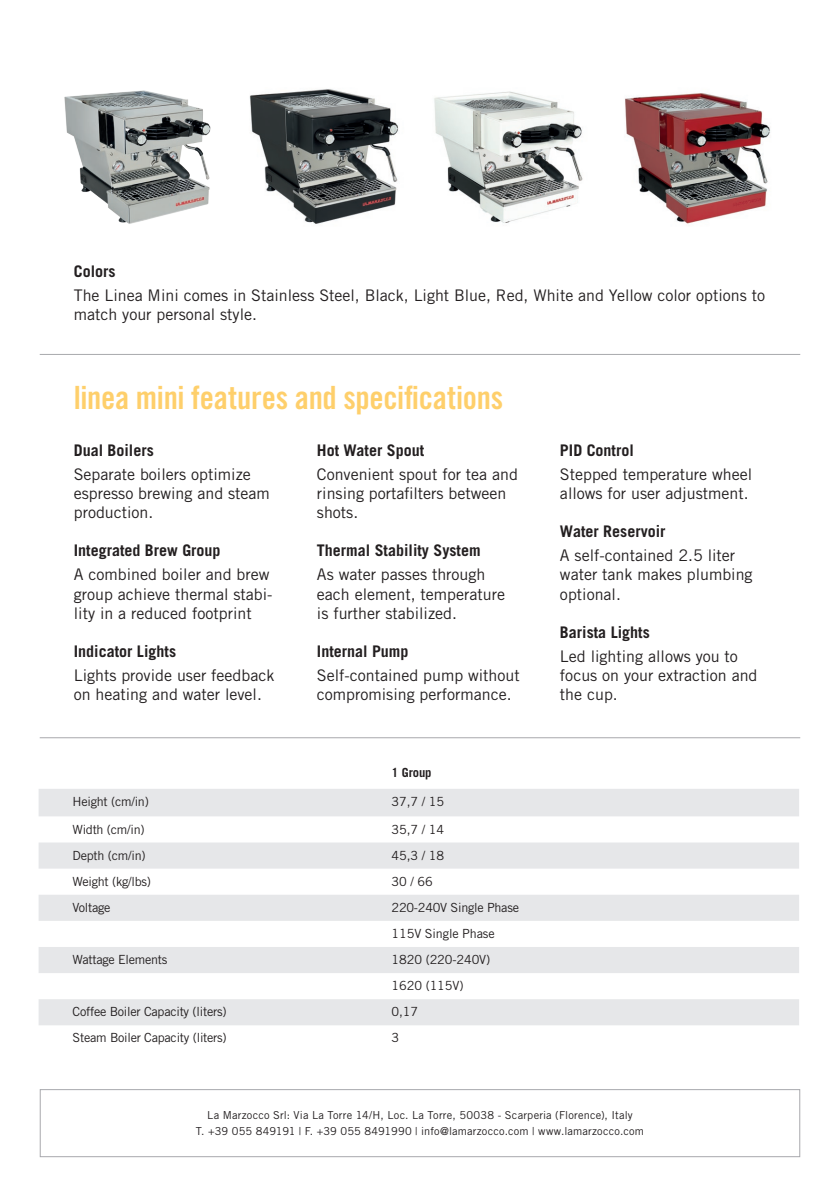
<style>
.page{position:relative;width:840px;height:1191px;background:#fff}
.page>*{position:absolute;margin:0;border:0;box-sizing:border-box;transform-origin:0 0}
.t1{font:32px "Trade Gothic LT Std Bd Cn 20";letter-spacing:-.01em;color:#fecf6b}
.t2{font:16px/19.2px "Trade Gothic LT Std";color:#231f20}
.t3{font:700 16px "Trade Gothic LT Std";color:#231f20}
.t4{font:12.6px/26.2px "Trade Gothic LT Std";letter-spacing:-.02em;color:#231f20}
.t5{font:700 12.6px "Trade Gothic LT Std";letter-spacing:-.01em;color:#231f20}
.t6{font:11px/16px "Trade Gothic LT Std";letter-spacing:.015em;color:#231f20;text-align:center}
</style>
<div class="page">
<div style="left:40px;top:1089px;width:759px;height:68px;border:1px solid #a8a9ad"></div>
<img style="left:249px;top:89px;width:150px;height:135px">
<img style="left:434px;top:91px;width:336px;height:133px">
<img style="left:64px;top:90px;width:147px;height:134px">
<hr style="left:40px;top:354px;width:759px;height:1px;background:#a8a9ad">
<hr style="left:40px;top:737px;width:759px;height:1px;background:#a8a9ad">
<svg style="left:39px;top:789px;width:759px;height:236px;fill:#e6e7e9"></svg>
<p class="t3" style="left:74px;top:261px;width:43px">Colors</p>
<p class="t2" style="left:74px;top:285px;width:692px">The Linea Mini comes in Stainless Steel, Black, Light Blue, Red, White and Yellow color options to match your personal style.</p>
<h1 class="t1" style="left:74px;top:378px;width:430px">linea mini features and specifications</h1>
<p class="t3" style="left:74px;top:440px;width:82px">Dual Boilers</p>
<p class="t2" style="left:74px;top:464px;width:197px">Separate boilers optimize espresso brewing and steam production.</p>
<p class="t3" style="left:74px;top:541px;width:148px">Integrated Brew Group</p>
<p class="t2" style="left:74px;top:565px;width:200px">A combined boiler and brew group achieve thermal stabi&shy;lity in a reduced footprint</p>
<p class="t3" style="left:74px;top:641px;width:104px">Indicator Lights</p>
<p class="t2" style="left:74px;top:666px;width:202px">Lights provide user feedback on heating and water level.</p>
<p class="t3" style="left:317px;top:440px;width:109px">Hot Water Spout</p>
<p class="t2" style="left:317px;top:464px;width:202px">Convenient spout for tea and rinsing portafilters between shots.</p>
<p class="t3" style="left:317px;top:541px;width:165px">Thermal Stability System</p>
<p class="t2" style="left:317px;top:565px;width:189px">As water passes through each element, temperature is further stabilized.</p>
<p class="t3" style="left:317px;top:641px;width:93px">Internal Pump</p>
<p class="t2" style="left:317px;top:666px;width:204px">Self-contained pump without compromising performance.</p>
<p class="t5" style="left:391px;top:764px;width:41px">1 Group</p>
<p class="t4" style="left:73px;top:788px;width:78px">Height (cm/in)</p>
<p class="t4" style="left:391px;top:788px;width:54px">37,7 / 15</p>
<p class="t4" style="left:73px;top:815px;width:73px">Width (cm/in)</p>
<p class="t4" style="left:391px;top:815px;width:54px">35,7 / 14</p>
<p class="t4" style="left:73px;top:842px;width:74px">Depth (cm/in)</p>
<p class="t4" style="left:391px;top:842px;width:54px">45,3 / 18</p>
<p class="t4" style="left:73px;top:868px;width:80px">Weight (kg/lbs)</p>
<p class="t4" style="left:391px;top:868px;width:43px">30 / 66</p>
<p class="t4" style="left:73px;top:894px;width:39px">Voltage</p>
<p class="t4" style="left:391px;top:894px;width:129px">220-240V Single Phase<br>115V Single Phase</p>
<p class="t4" style="left:73px;top:946px;width:96px">Wattage Elements</p>
<p class="t4" style="left:391px;top:946px;width:100px">1820 (220-240V)<br>1620 (115V)</p>
<p class="t4" style="left:73px;top:998px;width:155px">Coffee Boiler Capacity (liters)</p>
<p class="t4" style="left:391px;top:998px;width:28px">0,17</p>
<p class="t4" style="left:73px;top:1024px;width:155px">Steam Boiler Capacity (liters)</p>
<p class="t4" style="left:391px;top:1024px;width:9px">3</p>
<p class="t3" style="left:559px;top:440px;width:75px">PID Control</p>
<p class="t2" style="left:559px;top:464px;width:193px">Stepped temperature wheel allows for user adjustment.</p>
<p class="t3" style="left:559px;top:521px;width:107px">Water Reservoir</p>
<p class="t2" style="left:559px;top:546px;width:194px">A self-contained 2.5 liter water tank makes plumbing optional.</p>
<p class="t3" style="left:559px;top:622px;width:91px">Barista Lights</p>
<p class="t2" style="left:559px;top:646px;width:199px">Led lighting allows you to focus on your extraction and the cup.</p>
<p class="t6" style="left:196px;top:1106px;width:449px">La Marzocco Srl: Via La Torre 14/H, Loc. La Torre, 50038 - Scarperia (Florence), Italy<br>T. +39 055 849191 | F. +39 055 8491990 | info@lamarzocco.com | www.lamarzocco.com</p>
</div>
